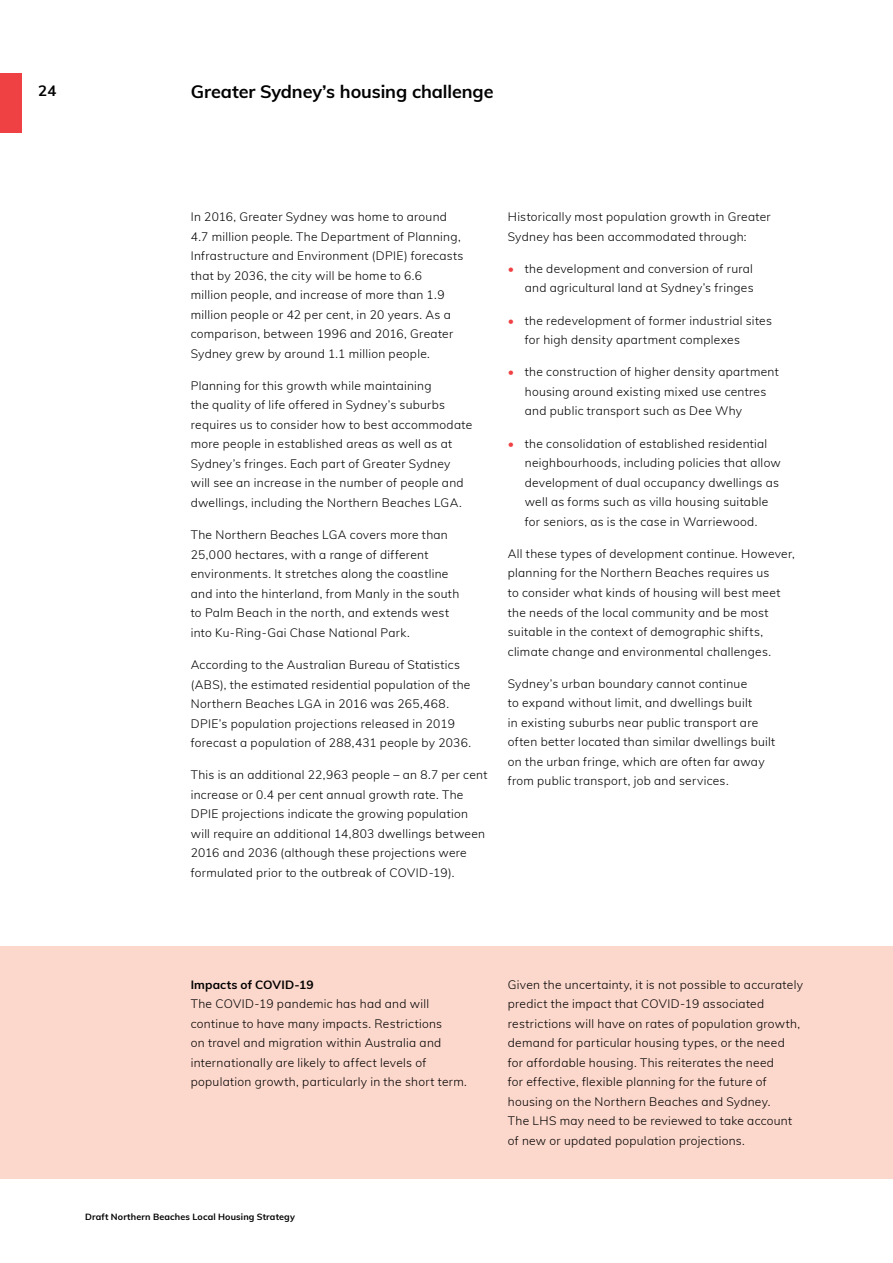
<style>
.page{position:relative;width:893px;height:1263px;background:#fff}
.page>*{position:absolute;margin:0;border:0;box-sizing:border-box;transform-origin:0 0}
.t1{font:700 18px "Muli";letter-spacing:-.005em;color:#000}
.t2{font:700 15px "Muli";color:#000}
.t3{font:300 12px/19.5px "Muli";letter-spacing:.025em;color:#000}
.t4{font:700 12px "Muli";letter-spacing:.01em;color:#000}
.t5{font:700 9px "Muli";letter-spacing:.015em;color:#000}
.s1{color:#ef4144}
</style>
<div class="page">
<div style="left:0;top:74px;width:21px;height:59px;background:#ef4144"></div>
<div style="left:0;top:946px;width:893px;height:233px;background:#fcd7cb"></div>
<p class="t2" style="left:38px;top:79px;width:20px">24</p>
<h1 class="t1" style="left:191px;top:78px;width:304px">Greater Sydney’s housing challenge</h1>
<p class="t3" style="left:191px;top:207px;width:274px">In 2016, Greater Sydney was home to around 4.7 million people. The Department of Planning, Infrastructure and Environment (DPIE) forecasts that by 2036, the city will be home to 6.6<br>million people, and increase of more than 1.9 million people or 42 per cent, in 20 years. As a comparison, between 1996 and 2016, Greater Sydney grew by around 1.1 million people.</p>
<p class="t3" style="left:191px;top:375px;width:283px">Planning for this growth while maintaining<br>the quality of life offered in Sydney’s suburbs requires us to consider how to best accommodate more people in established areas as well as at Sydney’s fringes. Each part of Greater Sydney will see an increase in the number of people and dwellings, including the Northern Beaches LGA.</p>
<p class="t3" style="left:191px;top:525px;width:270px">The Northern Beaches LGA covers more than 25,000 hectares, with a range of different environments. It stretches along the coastline and into the hinterland, from Manly in the south to Palm Beach in the north, and extends west into Ku-Ring-Gai Chase National Park.</p>
<p class="t3" style="left:191px;top:654px;width:282px">According to the Australian Bureau of Statistics (ABS), the estimated residential population of the Northern Beaches LGA in 2016 was 265,468.<br>DPIE’s population projections released in 2019 forecast a population of 288,431 people by 2036.</p>
<p class="t3" style="left:191px;top:765px;width:298px">This is an additional 22,963 people – an 8.7 per cent increase or 0.4 per cent annual growth rate. The DPIE projections indicate the growing population will require an additional 14,803 dwellings between 2016 and 2036 (although these projections were formulated prior to the outbreak of COVID-19).</p>
<p class="t3" style="left:508px;top:207px;width:264px">Historically most population growth in Greater<br>Sydney has been accommodated through:</p>
<p class="t3" style="left:508px;top:258px;width:247px;text-align:right"><span class="s1">•</span> the development and conversion of rural and agricultural land at Sydney’s fringes</p>
<p class="t3" style="left:525px;top:310px;width:249px;text-indent:-17px"><span class="s1">•</span> the redevelopment of former industrial sites for high density apartment complexes</p>
<p class="t3" style="left:525px;top:362px;width:255px;text-indent:-17px"><span class="s1">•</span> the construction of higher density apartment housing around existing mixed use centres and public transport such as Dee Why</p>
<p class="t3" style="left:525px;top:433px;width:258px;text-indent:-17px"><span class="s1">•</span> the consolidation of established residential neighbourhoods, including policies that allow development of dual occupancy dwellings as well as forms such as villa housing suitable for seniors, as is the case in Warriewood.</p>
<p class="t3" style="left:508px;top:543px;width:288px">All these types of development continue. However, planning for the Northern Beaches requires us<br>to consider what kinds of housing will best meet the needs of the local community and be most suitable in the context of demographic shifts, climate change and environmental challenges.</p>
<p class="t3" style="left:508px;top:673px;width:269px">Sydney’s urban boundary cannot continue<br>to expand without limit, and dwellings built<br>in existing suburbs near public transport are often better located than similar dwellings built on the urban fringe, which are often far away from public transport, job and services.</p>
<p class="t4" style="left:191px;top:975px;width:125px">Impacts of COVID-19</p>
<p class="t3" style="left:191px;top:993px;width:278px">The COVID-19 pandemic has had and will continue to have many impacts. Restrictions<br>on travel and migration within Australia and internationally are likely to affect levels of population growth, particularly in the short term.</p>
<p class="t5" style="left:85px;top:1211px;width:211px">Draft Northern Beaches Local Housing Strategy</p>
<p class="t3" style="left:508px;top:974px;width:297px">Given the uncertainty, it is not possible to accurately predict the impact that COVID-19 associated restrictions will have on rates of population growth, demand for particular housing types, or the need<br>for affordable housing. This reiterates the need<br>for effective, flexible planning for the future of housing on the Northern Beaches and Sydney.<br>The LHS may need to be reviewed to take account of new or updated population projections.</p>
</div>
